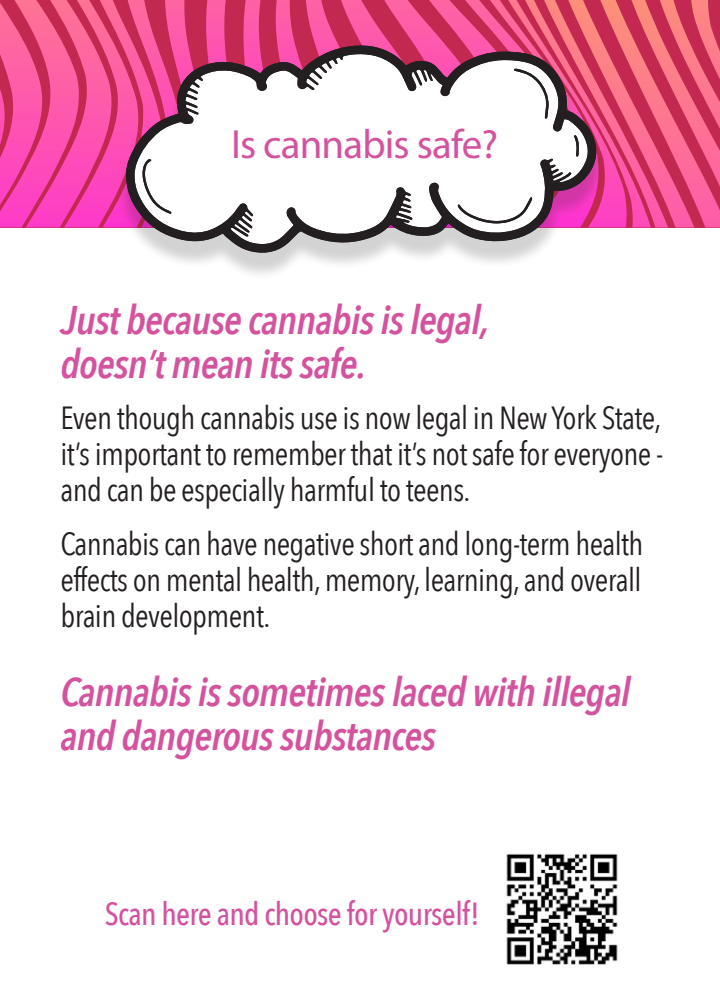
<style>
.page{position:relative;width:720px;height:1008px;background:#fff}
.page>*{position:absolute;margin:0;border:0;box-sizing:border-box;transform-origin:0 0}
.t1{font:40.8px "Myriad Pro";letter-spacing:-.02em;color:#d4529e}
.t2{font:italic 600 40px/44px "Avenir Next Condensed";letter-spacing:-.02em;color:#d4529e}
.t3{font:32px/36px "Avenir Next Condensed";letter-spacing:-.02em;color:#231f20;text-align:justify}
.t4{font:500 32px "Avenir Next Condensed";letter-spacing:-.02em;color:#d4529e}
</style>
<div class="page">
<div style="left:116px;top:54px;width:490px;height:226px;background:#231f20;opacity:.2"></div>
<svg style="left:0;top:0;width:720px;height:228px;background:#e74b84"></svg>
<svg style="left:126px;top:45px;width:472px;height:210px"></svg>
<img style="left:506px;top:853px;width:112px;height:112px">
<p class="t1" style="left:231px;top:119px;width:268px">Is cannabis safe?</p>
<p class="t2" style="left:60px;top:298px;width:431px">Just because cannabis is legal, doesn’t mean its safe.</p>
<p class="t3" style="left:60px;top:398px;width:604px">Even though cannabis use is now legal in New York State, it’s important to remember that it’s not safe for everyone - and can be especially harmful to teens.</p>
<p class="t3" style="left:60px;top:524px;width:584px">Cannabis can have negative short and long-term health effects on mental health, memory, learning, and overall brain development.</p>
<p class="t2" style="left:60px;top:670px;width:572px">Cannabis is sometimes laced with illegal and dangerous substances</p>
<p class="t4" style="left:105px;top:895px;width:377px">Scan here and choose for yourself!</p>
</div>
